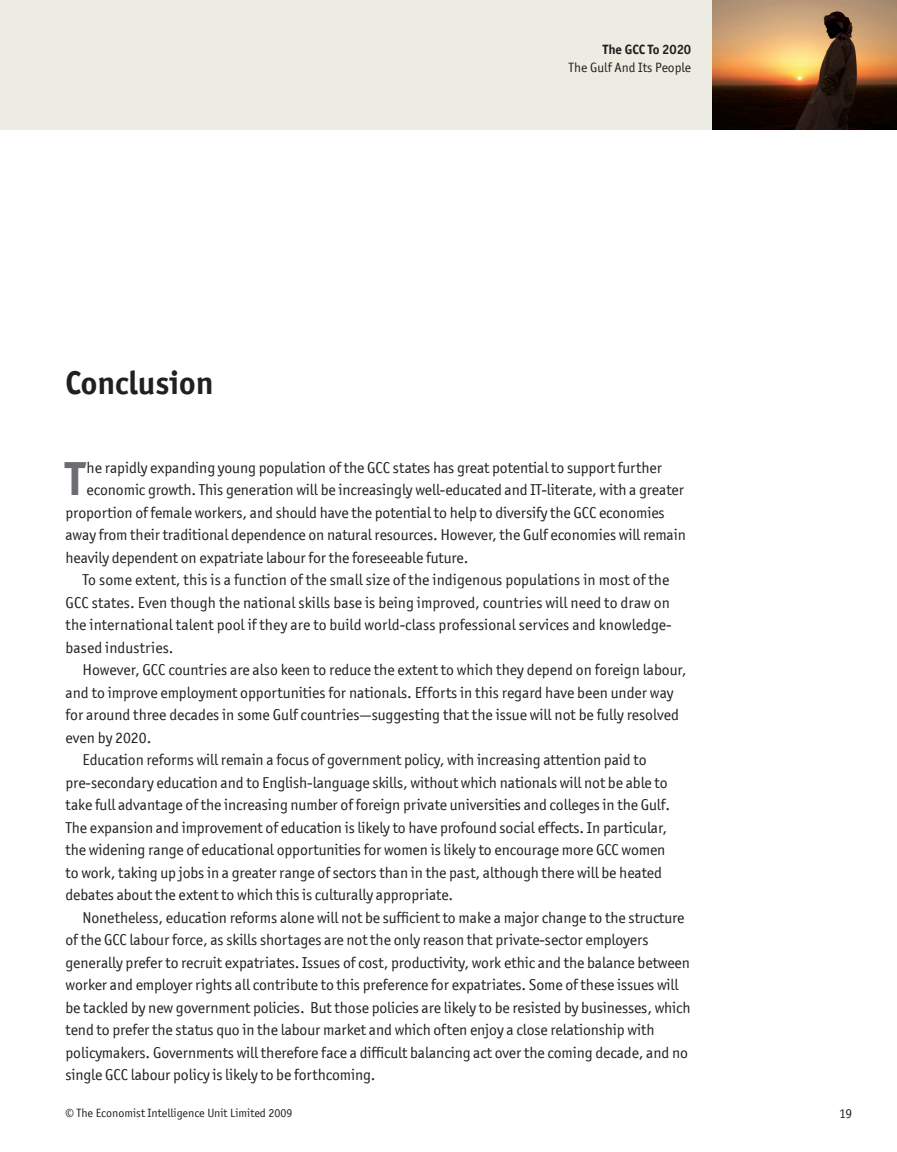
<style>
.page{position:relative;width:897px;height:1152px;background:#fff}
.page>*{position:absolute;margin:0;border:0;box-sizing:border-box;transform-origin:0 0}
.t1{font:700 47.85px "Officina San ITC";color:#6c6d70}
.t2{font:700 33px "Officina San ITC";color:#231f20}
.t3{font:15.75px "Officina San ITC";letter-spacing:-.005em;color:#231f20}
.t4{font:13.5px "Officina San ITC";color:#231f20}
.t5{font:700 13.5px "Officina San ITC";color:#231f20}
.t6{font:12px "Officina San ITC";color:#231f20}
</style>
<div class="page">
<hr style="left:0;top:0;width:2px;height:129px;background:#ecece3">
<div style="left:2px;top:0;width:894px;height:129px;background:#ecece3"></div>
<img style="left:712px;top:0;width:184px;height:129px">
<h2 class="t2" style="left:66px;top:362px;width:149px">Conclusion</h2>
<p class="t5" style="left:602px;top:41px;width:90px">The GCC To 2020</p>
<p class="t4" style="left:568px;top:60px;width:124px">The Gulf And Its People</p>
<h1 class="t1" style="left:66px;top:449px;width:21px">T</h1>
<p class="t3" style="left:87px;top:458px;width:577px">he rapidly expanding young population of the GCC states has great potential to support further</p>
<p class="t3" style="left:87px;top:480px;width:598px">economic growth. This generation will be increasingly well-educated and IT-literate, with a greater</p>
<p class="t3" style="left:66px;top:503px;width:600px">proportion of female workers, and should have the potential to help to diversify the GCC economies</p>
<p class="t3" style="left:66px;top:525px;width:621px">away from their traditional dependence on natural resources. However, the Gulf economies will remain</p>
<p class="t3" style="left:66px;top:548px;width:404px">heavily dependent on expatriate labour for the foreseeable future.</p>
<p class="t3" style="left:83px;top:570px;width:588px">To some extent, this is a function of the small size of the indigenous populations in most of the</p>
<p class="t3" style="left:66px;top:593px;width:606px">GCC states. Even though the national skills base is being improved, countries will need to draw on</p>
<p class="t3" style="left:66px;top:615px;width:607px">the international talent pool if they are to build world-class professional services and knowledge-</p>
<p class="t3" style="left:66px;top:638px;width:109px">based industries.</p>
<p class="t3" style="left:83px;top:660px;width:605px">However, GCC countries are also keen to reduce the extent to which they depend on foreign labour,</p>
<p class="t3" style="left:66px;top:683px;width:609px">and to improve employment opportunities for nationals. Efforts in this regard have been under way</p>
<p class="t3" style="left:66px;top:705px;width:614px">for around three decades in some Gulf countries—suggesting that the issue will not be fully resolved</p>
<p class="t3" style="left:66px;top:728px;width:87px">even by 2020.</p>
<p class="t3" style="left:83px;top:750px;width:565px">Education reforms will remain a focus of government policy, with increasing attention paid to</p>
<p class="t3" style="left:66px;top:773px;width:603px">pre-secondary education and to English-language skills, without which nationals will not be able to</p>
<p class="t3" style="left:66px;top:795px;width:606px">take full advantage of the increasing number of foreign private universities and colleges in the Gulf.</p>
<p class="t3" style="left:66px;top:818px;width:603px">The expansion and improvement of education is likely to have profound social effects. In particular,</p>
<p class="t3" style="left:66px;top:840px;width:601px">the widening range of educational opportunities for women is likely to encourage more GCC women</p>
<p class="t3" style="left:66px;top:863px;width:598px">to work, taking up jobs in a greater range of sectors than in the past, although there will be heated</p>
<p class="t3" style="left:66px;top:885px;width:389px">debates about the extent to which this is culturally appropriate.</p>
<p class="t3" style="left:83px;top:908px;width:603px">Nonetheless, education reforms alone will not be sufficient to make a major change to the structure</p>
<p class="t3" style="left:66px;top:930px;width:584px">of the GCC labour force, as skills shortages are not the only reason that private-sector employers</p>
<p class="t3" style="left:66px;top:953px;width:625px">generally prefer to recruit expatriates. Issues of cost, productivity, work ethic and the balance between</p>
<p class="t3" style="left:66px;top:975px;width:614px">worker and employer rights all contribute to this preference for expatriates. Some of these issues will</p>
<p class="t3" style="left:66px;top:998px;width:626px">be tackled by new government policies. But those policies are likely to be resisted by businesses, which</p>
<p class="t3" style="left:66px;top:1020px;width:590px">tend to prefer the status quo in the labour market and which often enjoy a close relationship with</p>
<p class="t3" style="left:66px;top:1043px;width:624px">policymakers. Governments will therefore face a difficult balancing act over the coming decade, and no</p>
<p class="t3" style="left:66px;top:1065px;width:311px">single GCC labour policy is likely to be forthcoming.</p>
<p class="t6" style="left:66px;top:1105px;width:228px">© The Economist Intelligence Unit Limited 2009</p>
<p class="t4" style="left:839px;top:1105px;width:15px">19</p>
</div>
